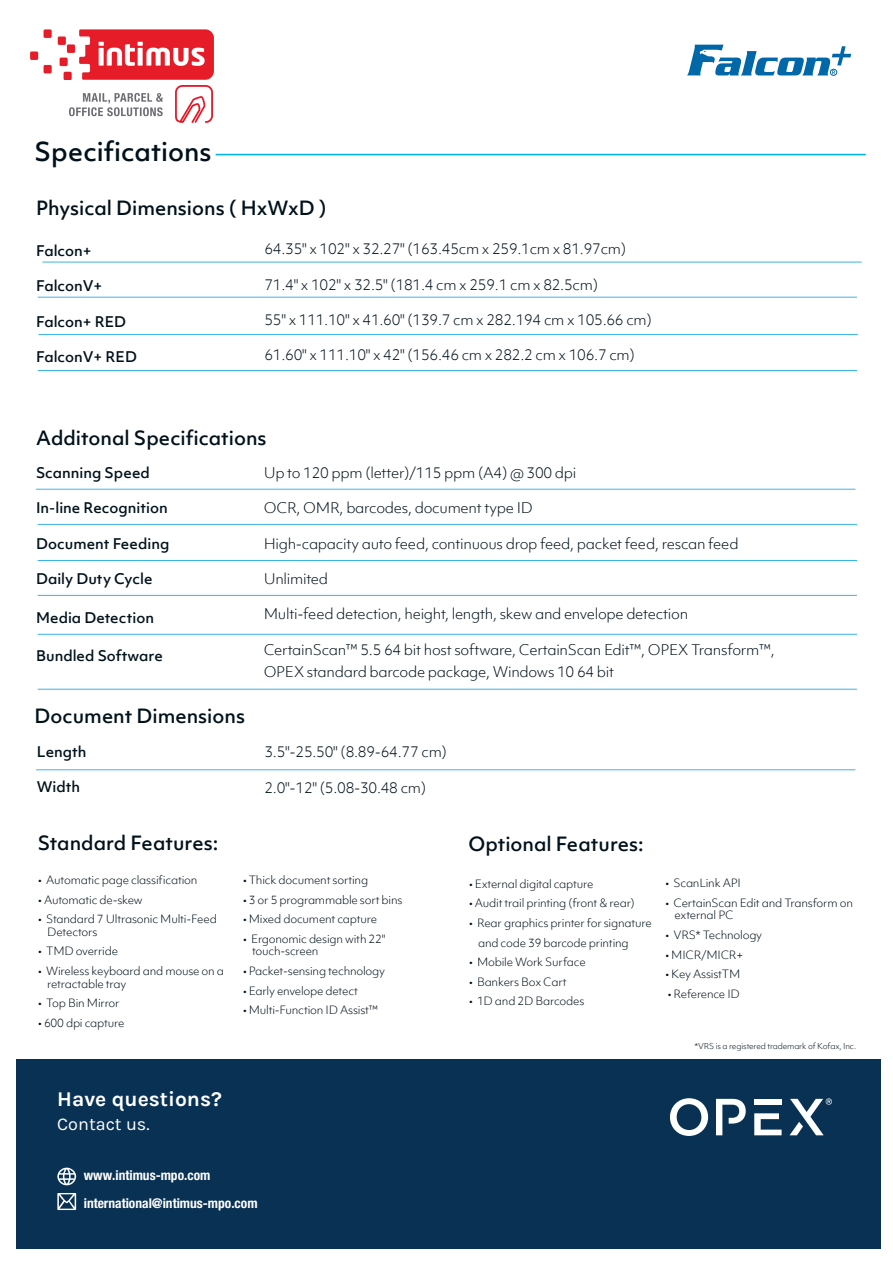
<style>
.page{position:relative;width:893px;height:1263px;background:#fff}
.page>*{position:absolute;margin:0;border:0;box-sizing:border-box;transform-origin:0 0}
.t1{font:500 25.05px "Objektiv Mk 1";color:#01111b}
.t2{font:700 21.9px "Objektiv Mk 1";color:#fff}
.t3{font:700 21px "Karla";color:#fff}
.t4{font:500 18.9px "Objektiv Mk 1";color:#01111b}
.t5{font:18px "Karla";color:#fff}
.t6{font:300 14.1px/22px "Objektiv Mk 1";letter-spacing:-.02em;color:#01111b}
.t7{font:500 14.1px "Objektiv Mk 1";color:#01111b}
.t8{font:14.1px/29.8px "Objektiv Mk 1";color:#fff}
.t9{font:700 condensed 13.5px/28.5px "Helvetica Neue LT Std";color:#fff}
.t10{font:300 10.95px/12.6px "Objektiv Mk 1";letter-spacing:-.02em;color:#01111b}
.t11{font:300 7.8px "Objektiv Mk 1";letter-spacing:-.02em;color:#01111b}
</style>
<div class="page">
<hr style="left:38px;top:297px;width:819px;height:1px;background:#3ab4e5">
<hr style="left:42px;top:262px;width:820px;height:1px;background:#3ab4e5">
<hr style="left:38px;top:370px;width:819px;height:1px;background:#3ab4e5">
<hr style="left:38px;top:595px;width:819px;height:1px;background:#3ab4e5">
<hr style="left:36px;top:489px;width:819px;height:1px;background:#3ab4e5">
<svg style="left:687px;top:45px;width:164px;height:30px"></svg>
<div style="left:830px;top:69px;width:7px;height:7px;border:1px solid #0068a9;border-radius:50%"></div>
<hr style="left:38px;top:334px;width:820px;height:1px;background:#3ab4e5">
<hr style="left:38px;top:524px;width:819px;height:1px;background:#3ab4e5">
<hr style="left:38px;top:560px;width:819px;height:1px;background:#3ab4e5">
<hr style="left:38px;top:634px;width:819px;height:1px;background:#3ab4e5">
<hr style="left:38px;top:689px;width:819px;height:1px;background:#3ab4e5">
<hr style="left:36px;top:769px;width:819px;height:1px;background:#3ab4e5">
<hr style="left:216px;top:154px;width:650px;height:1px;background:#00b3e4">
<img style="left:69px;top:86px;width:143px;height:37px">
<img style="left:31px;top:29px;width:182px;height:51px">
<div style="left:17px;top:1059px;width:864px;height:189px;background:#093153"></div>
<svg style="left:57px;top:1193px;width:19px;height:17px"></svg>
<svg style="left:57px;top:1167px;width:20px;height:18px"></svg>
<svg style="left:670px;top:1098px;width:38px;height:38px"></svg>
<svg style="left:754px;top:1113px;width:28px;height:22px"></svg>
<div style="left:754px;top:1099px;width:27px;height:5px;background:#fff"></div>
<svg style="left:716px;top:1099px;width:30px;height:36px"></svg>
<svg style="left:790px;top:1098px;width:42px;height:37px"></svg>
<p class="t1" style="left:35px;top:134px;width:179px">Specifications</p>
<p class="t4" style="left:36px;top:195px;width:292px">Physical Dimensions ( HxWxD )</p>
<p class="t7" style="left:36px;top:241px;width:57px">Falcon+</p>
<p class="t7" style="left:36px;top:276px;width:68px">FalconV+</p>
<p class="t7" style="left:36px;top:311px;width:91px">Falcon+ RED</p>
<p class="t7" style="left:36px;top:347px;width:102px">FalconV+ RED</p>
<p class="t6" style="left:264px;top:238px;width:363px">64.35" x 102" x 32.27" (163.45cm x 259.1cm x 81.97cm)</p>
<p class="t6" style="left:264px;top:273px;width:335px">71.4" x 102" x 32.5" (181.4 cm x 259.1 cm x 82.5cm)</p>
<p class="t6" style="left:264px;top:308px;width:389px">55" x 111.10" x 41.60" (139.7 cm x 282.194 cm x 105.66 cm)</p>
<p class="t6" style="left:264px;top:344px;width:372px">61.60" x 111.10" x 42" (156.46 cm x 282.2 cm x 106.7 cm)</p>
<p class="t4" style="left:36px;top:425px;width:232px">Additonal Specifications</p>
<p class="t7" style="left:36px;top:463px;width:115px">Scanning Speed</p>
<p class="t7" style="left:36px;top:498px;width:133px">In-line Recognition</p>
<p class="t7" style="left:36px;top:534px;width:135px">Document Feeding</p>
<p class="t7" style="left:36px;top:569px;width:118px">Daily Duty Cycle</p>
<p class="t7" style="left:36px;top:607px;width:119px">Media Detection</p>
<p class="t7" style="left:36px;top:646px;width:128px">Bundled Software</p>
<p class="t4" style="left:35px;top:703px;width:212px">Document Dimensions</p>
<p class="t7" style="left:37px;top:742px;width:51px">Length</p>
<p class="t7" style="left:37px;top:777px;width:45px">Width</p>
<p class="t6" style="left:264px;top:462px;width:314px">Up to 120 ppm (letter)/115 ppm (A4) @ 300 dpi</p>
<p class="t6" style="left:264px;top:497px;width:270px">OCR, OMR, barcodes, document type ID</p>
<p class="t6" style="left:264px;top:532px;width:476px">High-capacity auto feed, continuous drop feed, packet feed, rescan feed</p>
<p class="t6" style="left:264px;top:568px;width:66px">Unlimited</p>
<p class="t6" style="left:264px;top:603px;width:426px">Multi-feed detection, height, length, skew and envelope detection</p>
<p class="t6" style="left:264px;top:638px;width:513px">CertainScan™ 5.5 64 bit host software, CertainScan Edit™, OPEX Transform™,<br>OPEX standard barcode package, Windows 10 64 bit</p>
<p class="t6" style="left:264px;top:741px;width:184px">3.5"-25.50" (8.89-64.77 cm)</p>
<p class="t6" style="left:264px;top:776px;width:163px">2.0"-12" (5.08-30.48 cm)</p>
<p class="t4" style="left:38px;top:830px;width:182px">Standard Features:</p>
<p class="t10" style="left:38px;top:873px;width:161px">• Automatic page classification</p>
<p class="t10" style="left:38px;top:893px;width:106px">• Automatic de-skew</p>
<p class="t10" style="left:47px;top:913px;width:171px;text-indent:-9px">• Standard 7 Ultrasonic Multi-Feed<br>Detectors</p>
<p class="t10" style="left:38px;top:945px;width:81px">• TMD override</p>
<p class="t10" style="left:47px;top:965px;width:178px;text-indent:-9px">• Wireless keyboard and mouse on a retractable tray</p>
<p class="t10" style="left:38px;top:997px;width:83px">• Top Bin Mirror</p>
<p class="t10" style="left:38px;top:1016px;width:88px">• 600 dpi capture</p>
<p class="t10" style="left:243px;top:873px;width:127px">• Thick document sorting</p>
<p class="t10" style="left:243px;top:893px;width:161px">• 3 or 5 programmable sort bins</p>
<p class="t10" style="left:243px;top:913px;width:136px">• Mixed document capture</p>
<p class="t10" style="left:252px;top:932px;width:135px;text-indent:-9px">• Ergonomic design with 22" touch-screen</p>
<p class="t10" style="left:243px;top:965px;width:144px">• Packet-sensing technology</p>
<p class="t10" style="left:243px;top:984px;width:117px">• Early envelope detect</p>
<p class="t10" style="left:243px;top:1004px;width:137px">• Multi-Function ID Assist™</p>
<h3 class="t3" style="left:57px;top:1085px;width:166px">Have questions?</h3>
<h3 class="t5" style="left:57px;top:1112px;width:94px">Contact us.</h3>
<p class="t9" style="left:84px;top:1160px;width:175px">www.intimus-mpo.com international@intimus-mpo.com</p>
<p class="t2" style="left:38px;top:1098px;width:182px">Have questions?</p>
<p class="t8" style="left:69px;top:1154px;width:194px">digitizeyourdocuments.com info@opex.com</p>
<p class="t4" style="left:469px;top:831px;width:177px">Optional Features:</p>
<p class="t10" style="left:469px;top:877px;width:126px">• External digital capture</p>
<p class="t10" style="left:469px;top:897px;width:167px">• Audit trail printing (front &amp; rear)</p>
<p class="t10" style="left:478px;top:913px;width:175px;line-height:19.6px;text-indent:-9px">• Rear graphics printer for signature and code 39 barcode printing</p>
<p class="t10" style="left:469px;top:956px;width:118px">• Mobile Work Surface</p>
<p class="t10" style="left:469px;top:975px;width:99px">• Bankers Box Cart</p>
<p class="t10" style="left:469px;top:995px;width:117px">• 1D and 2D Barcodes</p>
<p class="t10" style="left:665px;top:877px;width:77px">• ScanLink API</p>
<p class="t10" style="left:674px;top:896px;width:180px;text-indent:-9px">• CertainScan Edit and Transform on external PC</p>
<p class="t10" style="left:665px;top:928px;width:98px">• VRS* Technology</p>
<p class="t10" style="left:665px;top:948px;width:79px">• MICR/MICR+</p>
<p class="t10" style="left:665px;top:968px;width:76px">• Key AssistTM</p>
<p class="t10" style="left:668px;top:987px;width:74px">• Reference ID</p>
<p class="t11" style="left:694px;top:1041px;width:163px">*VRS is a registered trademark of Kofax, Inc.</p>
</div>
